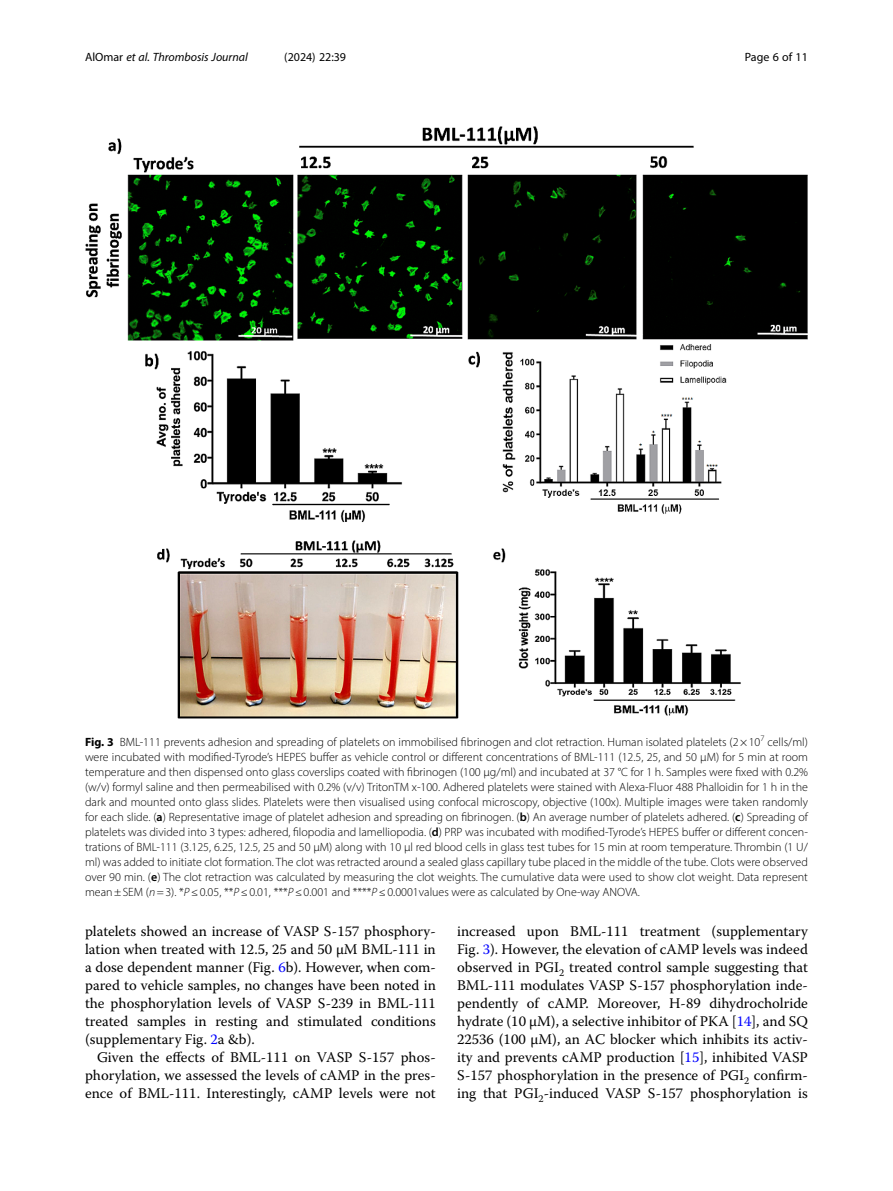
<style>
.page{position:relative;width:893px;height:1191px;background:#fff}
.page>*{position:absolute;margin:0;border:0;box-sizing:border-box;transform-origin:0 0}
.Body_Text_Indent{font:14.7px/18px "Warnock Pro";color:#000;text-align:justify}
.Body_Text{font:14.7px/18px "Warnock Pro";color:#000;text-align:justify}
.Figure_Caption{font:300 12px/15px "Myriad Pro";color:#000;text-align:justify}
.t1{font:italic 12px "Myriad Pro";color:#000}
.t2{font:12px "Myriad Pro";color:#000}
.s1{font-style:normal}
.s2{font-weight:700}
.s3{font-weight:600}
.s4{font-style:italic}
.s5{color:#00f}
</style>
<div class="page">
<img style="left:85px;top:126px;width:723px;height:593px">
<p class="t1" style="left:85px;top:50px;width:164px"><span class="s1">AlOmar</span> et al. Thrombosis Journal</p>
<p class="t2" style="left:284px;top:50px;width:63px">(2024) 22:39</p>
<p class="t2" style="left:745px;top:50px;width:65px">Page 6 of 11</p>
<p class="Figure_Caption" style="left:85px;top:734px;width:724px"><span class="s2">Fig. 3</span> BML-111 prevents adhesion and spreading of platelets on immobilised fibrinogen and clot retraction. Human isolated platelets (2×10<sup>7</sup> cells/ml) were incubated with modified-Tyrode’s HEPES buffer as vehicle control or different concentrations of BML-111 (12.5, 25, and 50 µM) for 5 min at room temperature and then dispensed onto glass coverslips coated with fibrinogen (100 µg/ml) and incubated at 37 °C for 1 h. Samples were fixed with 0.2% (w/v) formyl saline and then permeabilised with 0.2% (v/v) TritonTM x-100. Adhered platelets were stained with Alexa-Fluor 488 Phalloidin for 1 h in the dark and mounted onto glass slides. Platelets were then visualised using confocal microscopy, objective (100x). Multiple images were taken randomly for each slide. (<span class="s3">a</span>) Representative image of platelet adhesion and spreading on fibrinogen. (<span class="s3">b</span>) An average number of platelets adhered. (<span class="s3">c</span>) Spreading of platelets was divided into 3 types: adhered, filopodia and lamelliopodia. (<span class="s3">d</span>) PRP was incubated with modified-Tyrode’s HEPES buffer or different concen&shy;trations of BML-111 (3.125, 6.25, 12.5, 25 and 50 µM) along with 10 µl red blood cells in glass test tubes for 15 min at room temperature. Thrombin (1 U/ ml) was added to initiate clot formation. The clot was retracted around a sealed glass capillary tube placed in the middle of the tube. Clots were observed over 90 min. (<span class="s3">e</span>) The clot retraction was calculated by measuring the clot weights. The cumulative data were used to show clot weight. Data represent mean±SEM (<span class="s4">n</span>=3). *<span class="s4">P</span>≤0.05, **<span class="s4">P</span>≤0.01, ***<span class="s4">P</span>≤0.001 and ****<span class="s4">P</span>≤0.0001values were as calculated by One-way ANOVA.</p>
<p class="Body_Text" style="left:85px;top:922px;width:352px">platelets showed an increase of VASP S-157 phosphory&shy;lation when treated with 12.5, 25 and 50 µM BML-111 in a dose dependent manner (Fig. <span class="s5">6</span>b). However, when com&shy;pared to vehicle samples, no changes have been noted in the phosphorylation levels of VASP S-239 in BML-111 treated samples in resting and stimulated conditions (supplementary Fig. <span class="s5">2</span>a &amp;b).</p>
<p class="Body_Text_Indent" style="left:85px;top:1048px;width:352px;text-indent:12px">Given the effects of BML-111 on VASP S-157 phos&shy;phorylation, we assessed the levels of cAMP in the pres&shy;ence of BML-111. Interestingly, cAMP levels were not</p>
<p class="Body_Text_Indent" style="left:457px;top:922px;width:352px">increased upon BML-111 treatment (supplementary Fig. <span class="s5">3</span>). However, the elevation of cAMP levels was indeed observed in PGI<sub>2</sub> treated control sample suggesting that BML-111 modulates VASP S-157 phosphorylation inde&shy;pendently of cAMP. Moreover, H-89 dihydrocholride hydrate (10 µM), a selective inhibitor of PKA [<span class="s5">14</span>], and SQ 22536 (100 µM), an AC blocker which inhibits its activ&shy;ity and prevents cAMP production [<span class="s5">15</span>], inhibited VASP S-157 phosphorylation in the presence of PGI<sub>2</sub> confirm&shy;ing that PGI<sub>2</sub>-induced VASP S-157 phosphorylation is</p>
</div>
